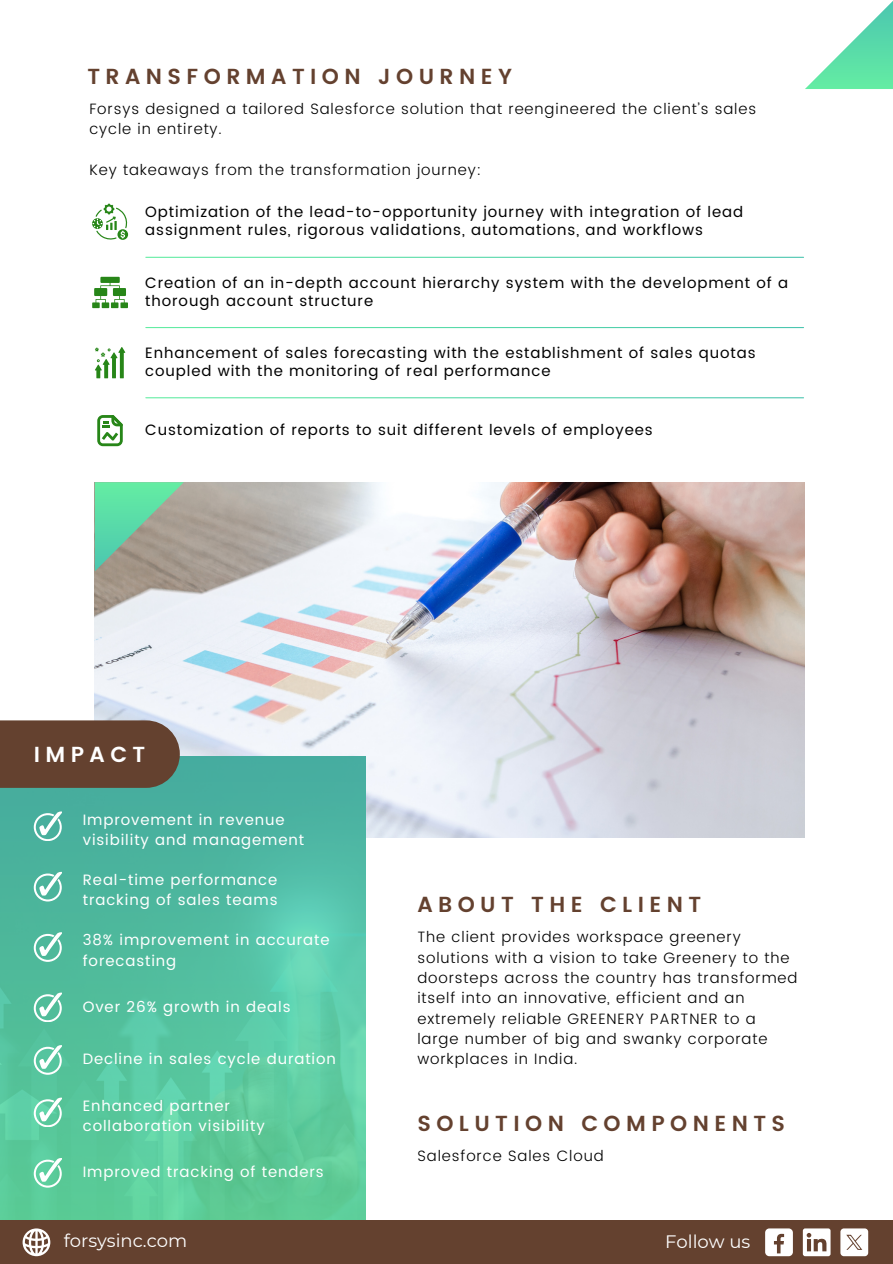
<style>
.page{position:relative;width:893px;height:1264px;background:#fff}
.page>*{position:absolute;margin:0;border:0;box-sizing:border-box;transform-origin:0 0}
.t1{font:600 21.75px "Poppins";letter-spacing:.25em;color:#64412f}
.t2{font:600 21.75px "Poppins";letter-spacing:.25em;color:#fff}
.t3{font:18px "Montserrat";color:#fff}
.t4{font:300 15px/20.2px "Poppins";letter-spacing:.06em;color:#000}
.t5{font:15px/18px "Poppins";letter-spacing:.06em;color:#000}
.t6{font:15px/20.2px "Poppins";letter-spacing:.06em;color:#fff}
</style>
<div class="page">
<svg style="left:92px;top:204px;width:36px;height:36px"></svg>
<svg style="left:92px;top:277px;width:36px;height:31px"></svg>
<svg style="left:95px;top:347px;width:30px;height:31px"></svg>
<svg style="left:97px;top:415px;width:26px;height:31px"></svg>
<img style="left:95px;top:482px;width:709px;height:356px">
<img style="left:0;top:756px;width:366px;height:464px">
<div style="left:0;top:720px;width:180px;height:67px;background:#64412f"></div>
<svg style="left:34px;top:811px;width:28px;height:29px"></svg>
<svg style="left:34px;top:871px;width:28px;height:30px"></svg>
<svg style="left:34px;top:932px;width:28px;height:29px"></svg>
<svg style="left:34px;top:992px;width:28px;height:29px"></svg>
<svg style="left:34px;top:1045px;width:28px;height:29px"></svg>
<svg style="left:34px;top:1097px;width:28px;height:29px"></svg>
<svg style="left:34px;top:1157px;width:28px;height:30px"></svg>
<svg style="left:805px;top:2px;width:87px;height:87px"></svg>
<svg style="left:95px;top:482px;width:89px;height:89px;background:#80bc99"></svg>
<div style="left:0;top:1220px;width:892px;height:43px;background:#64412f"></div>
<svg style="left:23px;top:1228px;width:27px;height:28px"></svg>
<svg style="left:802px;top:1228px;width:28px;height:28px"></svg>
<div style="left:765px;top:1228px;width:27px;height:28px;background:#fff;border-radius:4px"></div>
<svg style="left:773px;top:1233px;width:11px;height:20px"></svg>
<div style="left:840px;top:1228px;width:28px;height:28px;background:#fff;border-radius:3px"></div>
<svg style="left:846px;top:1234px;width:16px;height:15px"></svg>
<p class="t1" style="left:87px;top:63px;width:426px">TRANSFORMATION JOURNEY</p>
<p class="t4" style="left:89px;top:99px;width:668px">Forsys designed a tailored Salesforce solution that reengineered the client’s sales cycle in entirety.</p>
<p class="t4" style="left:89px;top:159px;width:393px">Key takeaways from the transformation journey:</p>
<p class="t5" style="left:145px;top:203px;width:599px">Optimization of the lead-to-opportunity journey with integration of lead assignment rules, rigorous validations, automations, and workflows</p>
<h1 class="t5" style="left:145px;top:274px;width:644px">Creation of an in-depth account hierarchy system with the development of a thorough account structure</h1>
<p class="t5" style="left:145px;top:344px;width:611px">Enhancement of sales forecasting with the establishment of sales quotas coupled with the monitoring of real performance</p>
<p class="t5" style="left:145px;top:421px;width:509px">Customization of reports to suit different levels of employees</p>
<p class="t2" style="left:34px;top:741px;width:113px">IMPACT</p>
<p class="t6" style="left:83px;top:809px;width:223px">Improvement in revenue visibility and management</p>
<p class="t6" style="left:83px;top:869px;width:196px">Real-time performance tracking of sales teams</p>
<p class="t6" style="left:83px;top:930px;width:248px">38% improvement in accurate forecasting</p>
<h1 class="t6" style="left:83px;top:996px;width:209px">Over 26% growth in deals</h1>
<p class="t6" style="left:83px;top:1049px;width:254px">Decline in sales cycle duration</p>
<p class="t6" style="left:83px;top:1095px;width:183px">Enhanced partner collaboration visibility</p>
<p class="t6" style="left:83px;top:1161px;width:242px">Improved tracking of tenders</p>
<p class="t1" style="left:417px;top:891px;width:285px">ABOUT THE CLIENT</p>
<p class="t4" style="left:417px;top:927px;width:381px">The client provides workspace greenery solutions with a vision to take Greenery to the doorsteps across the country has transformed itself into an innovative, efficient and an extremely reliable GREENERY PARTNER to a large number of big and swanky corporate workplaces in India.</p>
<p class="t1" style="left:417px;top:1110px;width:369px">SOLUTION COMPONENTS</p>
<p class="t4" style="left:417px;top:1145px;width:188px">Salesforce Sales Cloud</p>
<p class="t3" style="left:64px;top:1229px;width:125px">forsysinc.com</p>
<p class="t3" style="left:665px;top:1230px;width:87px">Follow us</p>
</div>
